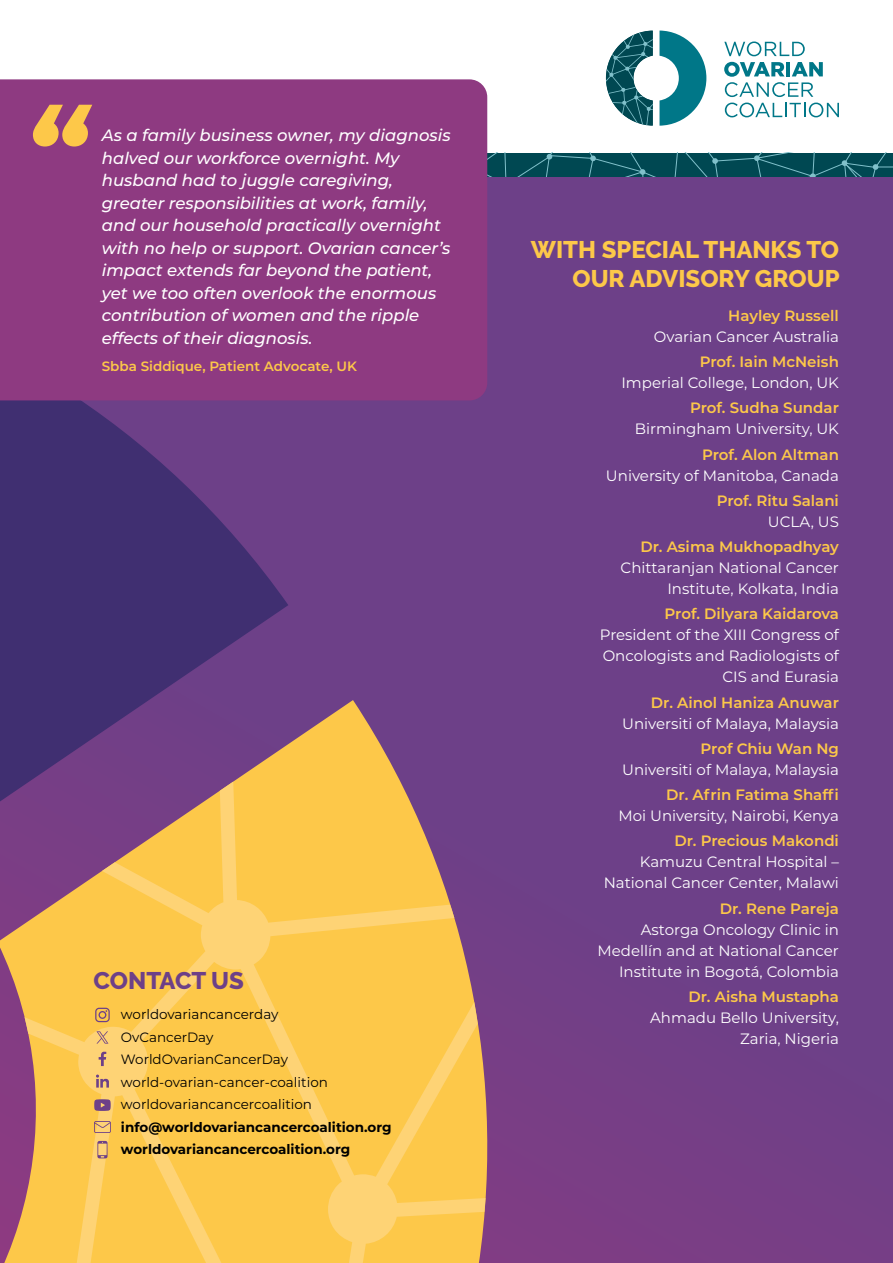
<style>
.page{position:relative;width:893px;height:1263px;background:#fff}
.page>*{position:absolute;margin:0;border:0;box-sizing:border-box;transform-origin:0 0}
.t1{font:italic 800 112.05px "Montserrat";color:#fdc849}
.t2{font:800 24px/28.8px "Raleway";color:#fdc849;text-align:right}
.t3{font:800 24px "Raleway";letter-spacing:-.005em;color:#6d4088}
.t4{font:italic 500 16.5px/22.5px "Montserrat";color:#fff}
.t5{font:15px/21px "Montserrat";color:#fff;text-align:right}
.t6{font:600 15px "Montserrat";color:#fdc849}
.t7{font:13.5px/22.5px "Montserrat";color:#000}
.t8{font:700 13.5px/22.5px "Montserrat";color:#000}
.t9{font:600 13.5px "Montserrat";color:#fdc849}
</style>
<div class="page">
<div style="left:288px;top:177px;width:605px;height:1086px;background:#6d4088"></div>
<svg style="left:0;top:400px;width:288px;height:300px;background:#4d3377"></svg>
<svg style="left:0;top:700px;width:597px;height:563px;background:#784780"></svg>
<svg style="left:0;top:781px;width:485px;height:482px;background:#e8b358"></svg>
<svg style="left:487px;top:153px;width:406px;height:24px;background:#0b525c"></svg>
<svg style="left:99px;top:1051px;width:7px;height:15px"></svg>
<svg style="left:95px;top:1008px;width:15px;height:14px"></svg>
<svg style="left:96px;top:1074px;width:13px;height:13px"></svg>
<svg style="left:94px;top:1099px;width:17px;height:12px"></svg>
<svg style="left:96px;top:1031px;width:12px;height:12px"></svg>
<svg style="left:94px;top:1121px;width:17px;height:12px"></svg>
<svg style="left:97px;top:1141px;width:11px;height:17px"></svg>
<svg style="left:659px;top:31px;width:47px;height:95px"></svg>
<svg style="left:606px;top:31px;width:47px;height:95px"></svg>
<svg style="left:724px;top:41px;width:81px;height:15px"></svg>
<svg style="left:724px;top:62px;width:99px;height:35px"></svg>
<svg style="left:725px;top:103px;width:114px;height:14px"></svg>
<div style="left:0;top:79px;width:487px;height:321px;background:#8e3a81"></div>
<h1 class="t1" style="left:25px;top:66px;width:63px">“</h1>
<p class="t4" style="left:102px;top:123px;width:350px">As a family business owner, my diagnosis halved our workforce overnight. My husband had to juggle caregiving, greater responsibilities at work, family, and our household practically overnight with no help or support. Ovarian cancer’s impact extends far beyond the patient, yet we too often overlook the enormous contribution of women and the ripple effects of their diagnosis.</p>
<p class="t9" style="left:102px;top:357px;width:257px">Sbba Siddique, Patient Advocate, UK</p>
<h2 class="t3" style="left:94px;top:966px;width:152px">CONTACT US</h2>
<p class="t7" style="left:121px;top:1003px;width:208px">worldovariancancerday<br>OvCancerDay<br>WorldOvarianCancerDay world-ovarian-cancer-coalition worldovariancancercoalition</p>
<p class="t8" style="left:121px;top:1115px;width:272px">info@worldovariancancercoalition.org worldovariancancercoalition.org</p>
<h2 class="t2" style="left:531px;top:235px;width:310px">WITH SPECIAL THANKS TO<br>OUR ADVISORY GROUP</h2>
<p class="t6" style="left:728px;top:305px;width:112px">Hayley Russell</p>
<p class="t5" style="left:654px;top:326px;width:186px">Ovarian Cancer Australia</p>
<p class="t6" style="left:700px;top:351px;width:141px">Prof. Iain McNeish</p>
<p class="t5" style="left:621px;top:372px;width:219px">Imperial College, London, UK</p>
<p class="t6" style="left:690px;top:397px;width:150px">Prof. Sudha Sundar</p>
<p class="t5" style="left:635px;top:418px;width:206px">Birmingham University, UK</p>
<p class="t6" style="left:702px;top:444px;width:138px">Prof. Alon Altman</p>
<p class="t5" style="left:606px;top:464px;width:235px">University of Manitoba, Canada</p>
<p class="t6" style="left:717px;top:490px;width:124px">Prof. Ritu Salani</p>
<p class="t5" style="left:768px;top:511px;width:73px">UCLA, US</p>
<p class="t6" style="left:640px;top:536px;width:200px">Dr. Asima Mukhopadhyay</p>
<p class="t5" style="left:621px;top:557px;width:220px">Chittaranjan National Cancer<br>Institute, Kolkata, India</p>
<p class="t6" style="left:665px;top:603px;width:176px">Prof. Dilyara Kaidarova</p>
<p class="t5" style="left:600px;top:624px;width:241px">President of the XIII Congress of<br>Oncologists and Radiologists of<br>CIS and Eurasia</p>
<p class="t6" style="left:651px;top:692px;width:190px">Dr. Ainol Haniza Anuwar</p>
<p class="t5" style="left:622px;top:712px;width:218px">Universiti of Malaya, Malaysia</p>
<p class="t6" style="left:700px;top:738px;width:140px">Prof Chiu Wan Ng</p>
<p class="t5" style="left:622px;top:758px;width:218px">Universiti of Malaya, Malaysia</p>
<p class="t6" style="left:666px;top:784px;width:174px">Dr. Afrin Fatima Shaffi</p>
<p class="t5" style="left:618px;top:805px;width:222px">Moi University, Nairobi, Kenya</p>
<p class="t6" style="left:674px;top:830px;width:166px">Dr. Precious Makondi</p>
<p class="t5" style="left:604px;top:851px;width:237px">Kamuzu Central Hospital –<br>National Cancer Center, Malawi</p>
<p class="t6" style="left:720px;top:898px;width:121px">Dr. Rene Pareja</p>
<p class="t5" style="left:597px;top:918px;width:243px">Astorga Oncology Clinic in<br>Medellín and at National Cancer<br>Institute in Bogotá, Colombia</p>
<p class="t6" style="left:688px;top:986px;width:152px">Dr. Aisha Mustapha</p>
<p class="t5" style="left:650px;top:1006px;width:190px">Ahmadu Bello University,<br>Zaria, Nigeria</p>
</div>
